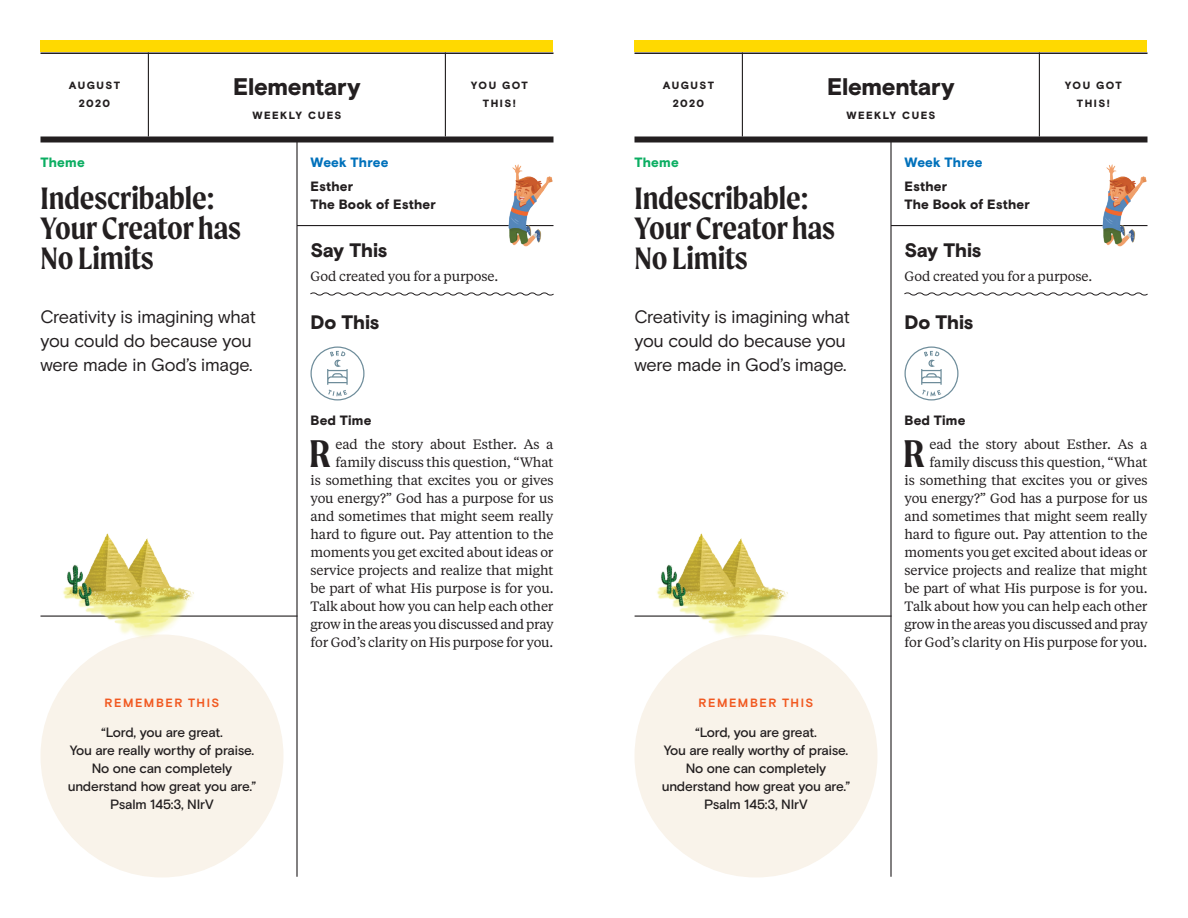
<style>
.page{position:relative;width:1188px;height:918px;background:#fff}
.page>*{position:absolute;margin:0;border:0;box-sizing:border-box;transform-origin:0 0}
.Body_Copy_-_Drop_Cap{font:600 41.25px "Moret";color:#231f20}
.Headline_-_Moret{font:600 33px/30px "Moret";letter-spacing:-.005em;color:#231f20}
.Page_Header_-_Title{font:900 24px "Basis Grotesque";letter-spacing:-.015em;color:#231f20}
.Headline_-_Basis{font:900 19.5px "Basis Grotesque";letter-spacing:-.005em;color:#231f20}
.Body_Copy_-_Large__B{font:18px/24px "Basis Grotesque";letter-spacing:-.015em;color:#231f20}
.Body_Copy_-_Drop_Cap-2{font:13.5px/18px "Tiempos Text";letter-spacing:-.01em;color:#231f20;text-align:right}
.Memory_Verse{font:500 13.5px/18px "Basis Grotesque";letter-spacing:-.015em;color:#231f20;text-align:center}
.Body_Copy_-_No_Inden{font:13.5px "Tiempos Text";letter-spacing:-.01em;color:#231f20}
.Scripture_Reading{font:900 13.5px "Basis Grotesque";letter-spacing:.015em;color:#231f20}
.Subhead{font:900 13.5px "Basis Grotesque";letter-spacing:.01em;color:#0071bb}
.Subhead-2{font:900 13.5px "Basis Grotesque";letter-spacing:.015em;color:#231f20}
.Subhead-3{font:900 13.5px "Basis Grotesque";letter-spacing:.015em;color:#0bae62}
.Memory_Verse-2{font:700 12px "Basis Grotesque";letter-spacing:.13em;color:#f15921}
.Page_Header_-_Catego{font:900 10.5px/18px "Basis Grotesque";letter-spacing:.135em;color:#231f20;text-align:center}
</style>
<div class="page">
<hr style="left:297px;top:225px;width:257px;height:1px;background:#231f20">
<svg style="left:310px;top:292px;width:244px;height:4px"></svg>
<svg style="left:310px;top:346px;width:54px;height:54px"></svg>
<hr style="left:148px;top:52px;width:1px;height:84px;background:#231f20">
<hr style="left:445px;top:52px;width:1px;height:84px;background:#231f20">
<hr style="left:40px;top:52px;width:514px;height:2px;background:#231f20">
<hr style="left:296px;top:142px;width:2px;height:735px;background:#231f20">
<div style="left:40px;top:136px;width:514px;height:6px;background:#231f20"></div>
<div style="left:40px;top:634px;width:244px;height:244px;background:#f9f3ea;border-radius:50%"></div>
<div style="left:40px;top:40px;width:514px;height:12px;background:#ffd900"></div>
<hr style="left:40px;top:616px;width:257px;height:1px;background:#231f20">
<img style="left:500px;top:164px;width:53px;height:83px">
<img style="left:43px;top:533px;width:171px;height:117px">
<hr style="left:891px;top:225px;width:257px;height:1px;background:#231f20">
<svg style="left:904px;top:292px;width:244px;height:4px"></svg>
<svg style="left:904px;top:346px;width:54px;height:54px"></svg>
<hr style="left:742px;top:52px;width:1px;height:84px;background:#231f20">
<hr style="left:1039px;top:52px;width:1px;height:84px;background:#231f20">
<hr style="left:634px;top:52px;width:514px;height:2px;background:#231f20">
<hr style="left:890px;top:142px;width:2px;height:735px;background:#231f20">
<div style="left:634px;top:136px;width:514px;height:6px;background:#231f20"></div>
<div style="left:634px;top:634px;width:244px;height:244px;background:#f9f3ea;border-radius:50%"></div>
<div style="left:634px;top:40px;width:514px;height:12px;background:#ffd900"></div>
<img style="left:1094px;top:164px;width:53px;height:83px">
<hr style="left:635px;top:616px;width:257px;height:1px;background:#231f20">
<img style="left:637px;top:533px;width:172px;height:117px">
<p class="Page_Header_-_Title" style="left:233px;top:72px;width:129px">Elementary</p>
<p class="Page_Header_-_Catego" style="left:252px;top:106px;width:91px">WEEKLY CUES</p>
<p class="Page_Header_-_Catego" style="left:69px;top:76px;width:53px">AUGUST<br>2020</p>
<p class="Page_Header_-_Catego" style="left:471px;top:76px;width:58px">YOU GOT</p>
<p class="Page_Header_-_Catego" style="left:483px;top:94px;width:35px">THIS!</p>
<p class="Subhead-3" style="left:40px;top:154px;width:46px">Theme</p>
<p class="Headline_-_Moret" style="left:40px;top:182px;width:202px">Indescribable:<br>Your Creator has<br>No Limits</p>
<p class="Body_Copy_-_Large__B" style="left:40px;top:305px;width:217px">Creativity is imagining what you could do because you were made in God’s image.</p>
<p class="Memory_Verse-2" style="left:105px;top:695px;width:116px">REMEMBER THIS</p>
<p class="Memory_Verse" style="left:101px;top:723px;width:123px">“Lord, you are great.</p>
<p class="Memory_Verse" style="left:68px;top:741px;width:190px">You are really worthy of praise.<br>No one can completely understand how great you are.”</p>
<p class="Memory_Verse" style="left:110px;top:795px;width:105px">Psalm 145:3, NIrV</p>
<p class="Subhead" style="left:310px;top:154px;width:79px">Week Three</p>
<p class="Scripture_Reading" style="left:310px;top:178px;width:44px">Esther</p>
<p class="Scripture_Reading" style="left:310px;top:196px;width:127px">The Book of Esther</p>
<p class="Headline_-_Basis" style="left:310px;top:238px;width:78px">Say This</p>
<p class="Body_Copy_-_No_Inden" style="left:310px;top:267px;width:189px">God created you for a purpose.</p>
<p class="Headline_-_Basis" style="left:310px;top:310px;width:71px">Do This</p>
<p class="Subhead-2" style="left:310px;top:412px;width:63px">Bed Time</p>
<p class="Body_Copy_-_Drop_Cap" style="left:309px;top:429px;width:23px">R</p>
<p class="Body_Copy_-_Drop_Cap-2" style="left:310px;top:434px;width:245px">ead the story about Esther. As a family discuss this question, “What<br>is something that excites you or gives you energy?” God has a purpose for us and sometimes that might seem really hard to figure out. Pay attention to the moments you get excited about ideas or service projects and realize that might be part of what His purpose is for you.<br>Talk about how you can help each other grow in the areas you discussed and pray for God’s clarity on His purpose for you.</p>
<p class="Page_Header_-_Title" style="left:827px;top:72px;width:129px">Elementary</p>
<p class="Page_Header_-_Catego" style="left:846px;top:106px;width:91px">WEEKLY CUES</p>
<p class="Page_Header_-_Catego" style="left:663px;top:76px;width:53px">AUGUST<br>2020</p>
<p class="Page_Header_-_Catego" style="left:1065px;top:76px;width:58px">YOU GOT</p>
<p class="Page_Header_-_Catego" style="left:1077px;top:94px;width:35px">THIS!</p>
<p class="Subhead-3" style="left:634px;top:154px;width:46px">Theme</p>
<p class="Headline_-_Moret" style="left:634px;top:182px;width:202px">Indescribable:<br>Your Creator has<br>No Limits</p>
<p class="Body_Copy_-_Large__B" style="left:634px;top:305px;width:217px">Creativity is imagining what you could do because you were made in God’s image.</p>
<p class="Memory_Verse-2" style="left:699px;top:695px;width:116px">REMEMBER THIS</p>
<p class="Memory_Verse" style="left:695px;top:723px;width:123px">“Lord, you are great.</p>
<p class="Memory_Verse" style="left:662px;top:741px;width:190px">You are really worthy of praise.<br>No one can completely understand how great you are.”</p>
<p class="Memory_Verse" style="left:704px;top:795px;width:105px">Psalm 145:3, NIrV</p>
<p class="Subhead" style="left:904px;top:154px;width:79px">Week Three</p>
<p class="Scripture_Reading" style="left:904px;top:178px;width:44px">Esther</p>
<p class="Scripture_Reading" style="left:904px;top:196px;width:127px">The Book of Esther</p>
<p class="Headline_-_Basis" style="left:904px;top:238px;width:78px">Say This</p>
<p class="Body_Copy_-_No_Inden" style="left:904px;top:267px;width:189px">God created you for a purpose.</p>
<p class="Headline_-_Basis" style="left:904px;top:310px;width:71px">Do This</p>
<p class="Subhead-2" style="left:904px;top:412px;width:63px">Bed Time</p>
<p class="Body_Copy_-_Drop_Cap" style="left:903px;top:429px;width:23px">R</p>
<p class="Body_Copy_-_Drop_Cap-2" style="left:904px;top:434px;width:245px">ead the story about Esther. As a family discuss this question, “What<br>is something that excites you or gives you energy?” God has a purpose for us and sometimes that might seem really hard to figure out. Pay attention to the moments you get excited about ideas or service projects and realize that might be part of what His purpose is for you.<br>Talk about how you can help each other grow in the areas you discussed and pray for God’s clarity on His purpose for you.</p>
</div>
